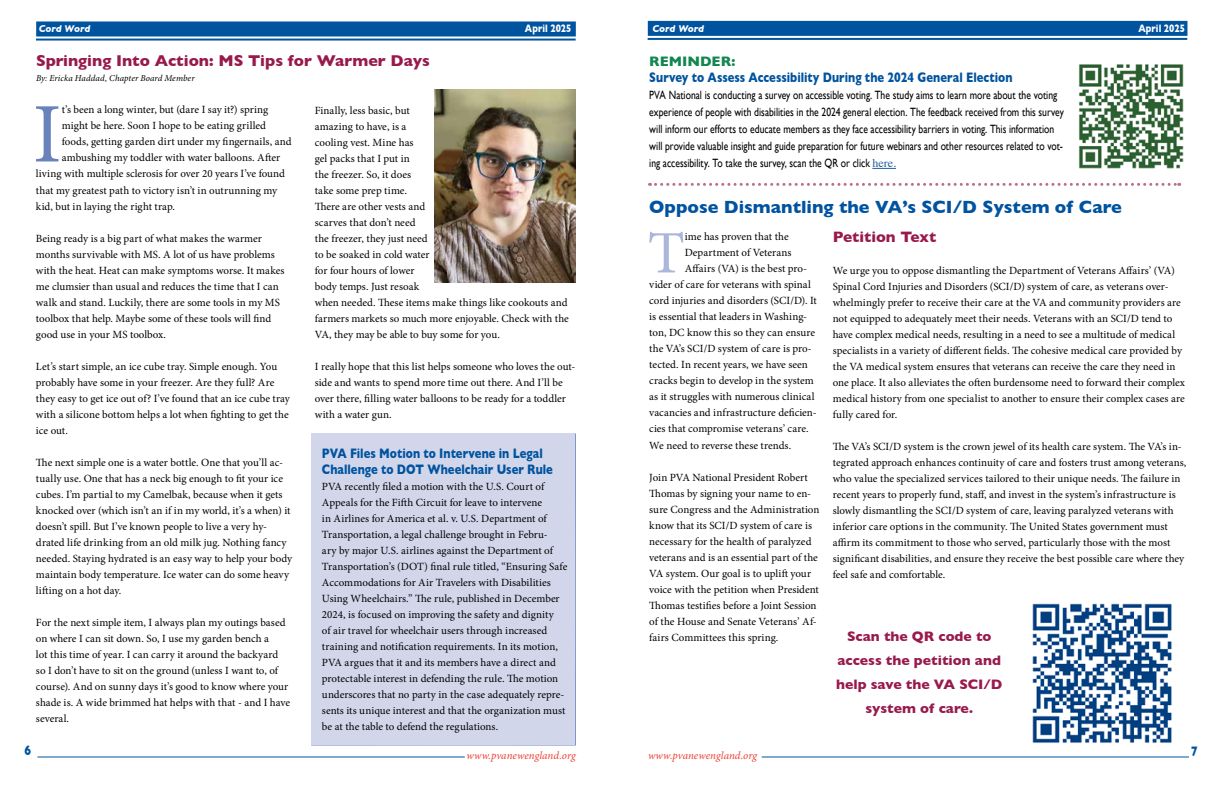
<style>
.page{position:relative;width:1224px;height:792px;background:#fff}
.page>*{position:absolute;margin:0;border:0;box-sizing:border-box;transform-origin:0 0}
.t1{font:84.8px "Minion Pro";color:#6a82bc}
.t2{font:60.2px "Minion Pro";color:#abb6da}
.t3{font:700 18px "Gill Sans";color:#00539f}
.t4{font:700 16px "Gill Sans";color:#981a4d}
.t5{font:700 15.4px "Gill Sans";color:#981a4d}
.t6{font:700 14px/16px "Gill Sans";letter-spacing:.005em;color:#00539f;scale:.8 1}
.t7{font:700 14px/24px "Gill Sans";color:#981a4d;text-align:center}
.t8{font:700 14px "Gill Sans";color:#128650}
.t9{font:12px/17px "Gill Sans";color:#000;scale:.8 1}
.t10{font:11px/16px "Minion Pro";color:#000}
.t11{font:italic 11px "Minion Pro";letter-spacing:.005em;color:#ef3e33}
.t12{font:700 11px "Gill Sans";letter-spacing:.005em;color:#fff;scale:.8 1}
.t13{font:italic 700 10px "Gill Sans";letter-spacing:-.005em;color:#fff}
.t14{font:italic 9px "Minion Pro";letter-spacing:.01em;color:#000}
.s1{font-family:"Times";color:#215e9e}
</style>
<div class="page">
<div style="left:36px;top:22px;width:540px;height:14px;background:#00539f"></div>
<hr style="left:36px;top:39px;width:540px;height:2px;background:#00539f">
<div style="left:648px;top:21px;width:539px;height:15px;background:#00539f"></div>
<hr style="left:648px;top:38px;width:539px;height:2px;background:#00539f">
<hr style="left:762px;top:756px;width:427px;height:1px;background:#00539f">
<hr style="left:38px;top:756px;width:427px;height:2px;background:#00539f">
<div style="left:311px;top:433px;width:265px;height:313px;background:#d1d6eb;border:1px solid #fff"></div>
<svg style="left:650px;top:183px;width:530px;height:3px"></svg>
<svg style="left:872px;top:168px;width:24px;height:1px"></svg>
<img style="left:1078px;top:64px;width:106px;height:105px">
<img style="left:1032px;top:603px;width:140px;height:140px">
<img style="left:435px;top:89px;width:141px;height:193px">
<p class="t13" style="left:39px;top:23px;width:53px">Cord Word</p>
<p class="t12" style="left:1138px;top:20px;width:60px">April 2025</p>
<p class="t12" style="left:525px;top:20px;width:60px">April 2025</p>
<p class="t13" style="left:653px;top:23px;width:53px">Cord Word</p>
<h3 class="t4" style="left:36px;top:48px;width:395px">Springing Into Action: MS Tips for Warmer Days</h3>
<p class="t10" style="left:315px;top:102px;width:256px">Finally, less basic, but<br>amazing to have, is a<br>cooling vest. Mine has<br>gel packs that I put in<br>the freezer. So, it does<br>take some prep time.<br>There are other vests and<br>scarves that don’t need<br>the freezer, they just need<br>to be soaked in cold water<br>for four hours of lower<br>body temps. Just resoak<br>when needed. These items make things like cookouts and farmers markets so much more enjoyable. Check with the<br>VA, they may be able to buy some for you.</p>
<p class="t10" style="left:315px;top:358px;width:262px">I really hope that this list helps someone who loves the out&shy;side and wants to spend more time out there. And I’ll be over there, filling water balloons to be ready for a toddler with a water gun.</p>
<p class="t6" style="left:322px;top:445px;width:290px">PVA Files Motion to Intervene in Legal<br>Challenge to DOT Wheelchair User Rule</p>
<p class="t10" style="left:322px;top:478px;width:247px">PVA recently filed a motion with the U.S. Court of Appeals for the Fifth Circuit for leave to intervene<br>in Airlines for America et al. v. U.S. Department of Transportation, a legal challenge brought in Febru-<br>ary by major U.S. airlines against the Department of Transportation’s (DOT) final rule titled, “Ensuring Safe Accommodations for Air Travelers with Disabilities Using Wheelchairs.” The rule, published in December 2024, is focused on improving the safety and dignity<br>of air travel for wheelchair users through increased training and notification requirements. In its motion, PVA argues that it and its members have a direct and protectable interest in defending the rule. The motion underscores that no party in the case adequately repre&shy;sents its unique interest and that the organization must be at the table to defend the regulations.</p>
<p class="t14" style="left:36px;top:72px;width:160px">By: Ericka Haddad, Chapter Board Member</p>
<h1 class="t1" style="left:33px;top:78px;width:30px">I</h1>
<p class="t10" style="left:62px;top:102px;width:208px">t’s been a long winter, but (dare I say it?) spring</p>
<p class="t10" style="left:62px;top:118px;width:206px">might be here. Soon I hope to be eating grilled</p>
<p class="t10" style="left:62px;top:134px;width:231px">foods, getting garden dirt under my fingernails, and</p>
<p class="t10" style="left:62px;top:150px;width:220px">ambushing my toddler with water balloons. After</p>
<p class="t10" style="left:36px;top:166px;width:251px">living with multiple sclerosis for over 20 years I’ve found</p>
<p class="t10" style="left:36px;top:182px;width:243px">that my greatest path to victory isn’t in outrunning my</p>
<p class="t10" style="left:36px;top:198px;width:141px">kid, but in laying the right trap.</p>
<p class="t10" style="left:36px;top:230px;width:250px">Being ready is a big part of what makes the warmer months survivable with MS. A lot of us have problems with the heat. Heat can make symptoms worse. It makes me clumsier than usual and reduces the time that I can walk and stand. Luckily, there are some tools in my MS toolbox that help. Maybe some of these tools will find good use in your MS toolbox.</p>
<p class="t10" style="left:36px;top:358px;width:256px">Let’s start simple, an ice cube tray. Simple enough. You probably have some in your freezer. Are they full? Are they easy to get ice out of? I’ve found that an ice cube tray with a silicone bottom helps a lot when fighting to get the ice out.</p>
<p class="t10" style="left:36px;top:454px;width:258px">The next simple one is a water bottle. One that you’ll ac&shy;tually use. One that has a neck big enough to fit your ice cubes. I’m partial to my Camelbak, because when it gets knocked over (which isn’t an if in my world, it’s a when) it doesn’t spill. But I’ve known people to live a very hy&shy;drated life drinking from an old milk jug. Nothing fancy needed. Staying hydrated is an easy way to help your body maintain body temperature. Ice water can do some heavy lifting on a hot day.</p>
<p class="t10" style="left:36px;top:614px;width:256px">For the next simple item, I always plan my outings based on where I can sit down. So, I use my garden bench a<br>lot this time of year. I can carry it around the backyard so I don’t have to sit on the ground (unless I want to, of course). And on sunny days it’s good to know where your shade is. A wide brimmed hat helps with that - and I have several.</p>
<p class="t8" style="left:649px;top:51px;width:88px">REMINDER:</p>
<p class="t6" style="left:649px;top:69px;width:455px">Survey to Assess Accessibility During the 2024 General Election</p>
<p class="t9" style="left:649px;top:87px;width:520px">PVA National is conducting a survey on accessible voting. The study aims to learn more about the voting experience of people with disabilities in the 2024 general election. The feedback received from this survey will inform our efforts to educate members as they face accessibility barriers in voting. This information will provide valuable insight and guide preparation for future webinars and other resources related to vot&shy;ing accessibility. To take the survey, scan the QR or click <span class="s1">here.</span></p>
<h3 class="t3" style="left:649px;top:193px;width:474px">Oppose Dismantling the VA’s SCI/D System of Care</h3>
<h2 class="t2" style="left:648px;top:213px;width:39px">T</h2>
<p class="t10" style="left:685px;top:229px;width:105px">ime has proven that the</p>
<h3 class="t5" style="left:833px;top:225px;width:105px">Petition Text</h3>
<p class="t10" style="left:833px;top:263px;width:354px">We urge you to oppose dismantling the Department of Veterans Affairs’ (VA)<br>Spinal Cord Injuries and Disorders (SCI/D) system of care, as veterans over&shy;whelmingly prefer to receive their care at the VA and community providers are not equipped to adequately meet their needs. Veterans with an SCI/D tend to have complex medical needs, resulting in a need to see a multitude of medical specialists in a variety of different fields. The cohesive medical care provided by the VA medical system ensures that veterans can receive the care they need in one place. It also alleviates the often burdensome need to forward their complex medical history from one specialist to another to ensure their complex cases are fully cared for.</p>
<p class="t10" style="left:833px;top:439px;width:355px">The VA’s SCI/D system is the crown jewel of its health care system. The VA’s in&shy;tegrated approach enhances continuity of care and fosters trust among veterans, who value the specialized services tailored to their unique needs. The failure in recent years to properly fund, staff, and invest in the system’s infrastructure is slowly dismantling the SCI/D system of care, leaving paralyzed veterans with inferior care options in the community. The United States government must affirm its commitment to those who served, particularly those with the most significant disabilities, and ensure they receive the best possible care where they feel safe and comfortable.</p>
<p class="t10" style="left:685px;top:245px;width:108px">Department of Veterans</p>
<p class="t10" style="left:685px;top:261px;width:124px">Affairs (VA) is the best pro-</p>
<p class="t10" style="left:649px;top:277px;width:163px">vider of care for veterans with spinal</p>
<p class="t10" style="left:649px;top:293px;width:169px">cord injuries and disorders (SCI/D). It</p>
<p class="t10" style="left:649px;top:309px;width:159px">is essential that leaders in Washing-</p>
<p class="t10" style="left:649px;top:325px;width:167px">ton, DC know this so they can ensure</p>
<p class="t10" style="left:649px;top:341px;width:164px">the VA’s SCI/D system of care is pro-</p>
<p class="t10" style="left:649px;top:357px;width:160px">tected. In recent years, we have seen</p>
<p class="t10" style="left:649px;top:373px;width:166px">cracks begin to develop in the system</p>
<p class="t10" style="left:649px;top:389px;width:167px">as it struggles with numerous clinical</p>
<p class="t10" style="left:649px;top:405px;width:169px">vacancies and infrastructure deficien-</p>
<p class="t10" style="left:649px;top:421px;width:161px">cies that compromise veterans’ care.</p>
<p class="t10" style="left:649px;top:437px;width:143px">We need to reverse these trends.</p>
<p class="t10" style="left:649px;top:469px;width:172px">Join PVA National President Robert Thomas by signing your name to en&shy;sure Congress and the Administration know that its SCI/D system of care is necessary for the health of paralyzed veterans and is an essential part of the VA system. Our goal is to uplift your voice with the petition when President Thomas testifies before a Joint Session of the House and Senate Veterans’ Af&shy;fairs Committees this spring.</p>
<p class="t7" style="left:836px;top:624px;width:168px">Scan the QR code to access the petition and help save the VA SCI/D system of care.</p>
<p class="t6" style="left:24px;top:742px;width:10px">6</p>
<p class="t6" style="left:1191px;top:743px;width:10px">7</p>
<p class="t11" style="left:467px;top:748px;width:111px">www.pvanewengland.org</p>
<p class="t11" style="left:648px;top:748px;width:111px">www.pvanewengland.org</p>
</div>
